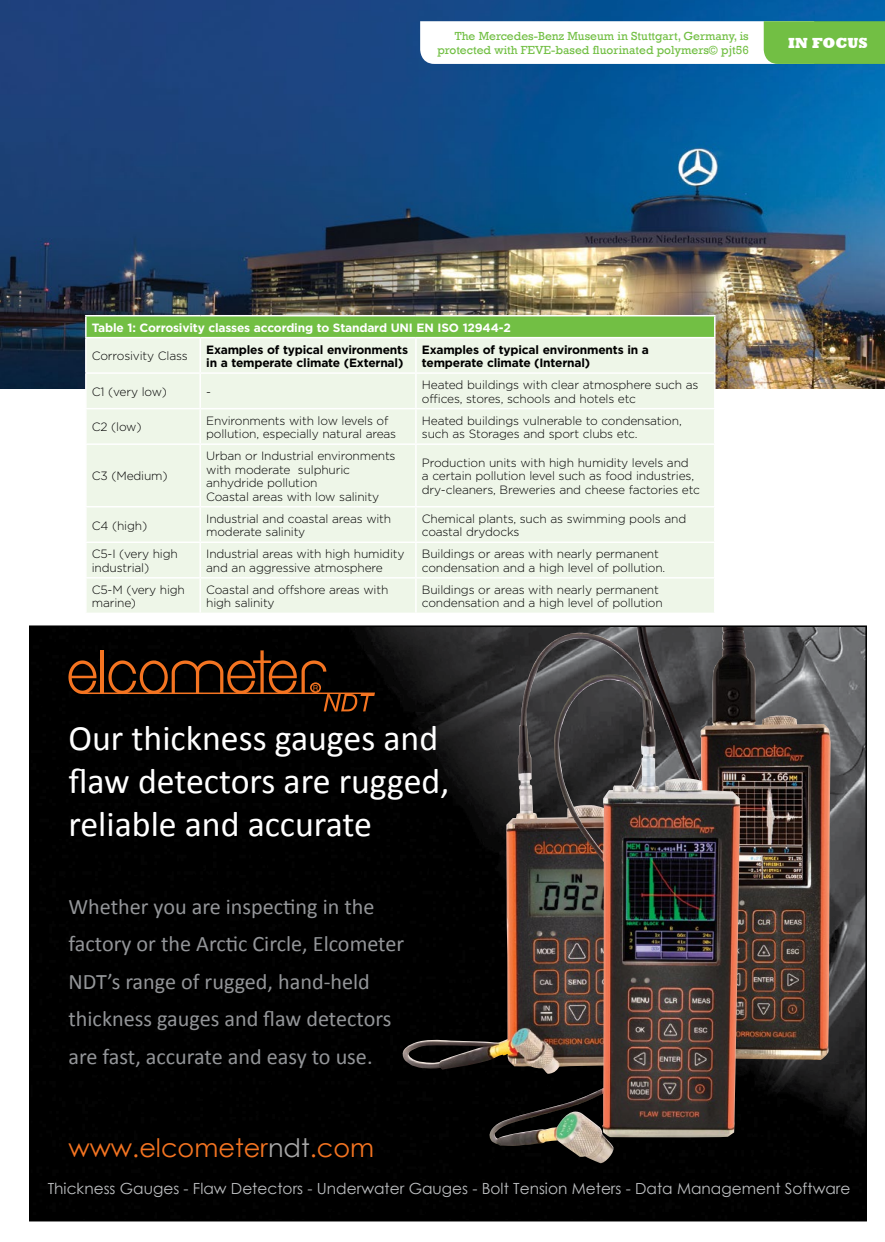
<style>
.page{position:relative;width:885px;height:1242px;background:#fff}
.page>*{position:absolute;margin:0;border:0;box-sizing:border-box;transform-origin:0 0}
.t1{font:35.85px/42.9px "Calibri";color:#fff}
.t2{font:25.5px "Century Gothic";color:#f47421}
.t3{font:22.2px/37.5px "Calibri";color:#939598}
.t4{font:15.3px "Century Gothic";color:#bcbec0}
.t5{font:800 15px "Rockwell";color:#fff}
.t6{font:300 12px/13.5px "Gotham";letter-spacing:-.015em;color:#000}
.t7{font:700 12px/13.5px "Gotham";letter-spacing:-.015em;color:#000}
.t8{font:12px/13.5px "Rockwell";color:#72bf44;text-align:right}
.t9{font:700 12px "Gotham";letter-spacing:-.015em;color:#fff}
.s1{color:#a7a7a7}
</style>
<div class="page">
<img style="left:0;top:0;width:884px;height:388px">
<img style="left:32px;top:628px;width:831px;height:590px">
<img style="left:400px;top:633px;width:207px;height:440px">
<img style="left:607px;top:628px;width:223px;height:439px">
<img style="left:487px;top:674px;width:253px;height:489px">
<svg style="left:68px;top:650px;width:307px;height:61px;background:#291405"></svg>
<div style="left:310px;top:682px;width:11px;height:11px;border:2px solid #f47421;border-radius:50%"></div>
<svg style="left:420px;top:21px;width:464px;height:43px"></svg>
<div style="left:86px;top:316px;width:628px;height:22px;background:#72bf44"></div>
<div style="left:87px;top:338px;width:627px;height:274px;background:#eef6e8"></div>
<hr style="left:199px;top:338px;width:2px;height:34px;background:#fff">
<hr style="left:415px;top:338px;width:1px;height:34px;background:#fff">
<hr style="left:199px;top:374px;width:2px;height:34px;background:#fff">
<hr style="left:415px;top:374px;width:1px;height:34px;background:#fff">
<hr style="left:199px;top:409px;width:2px;height:34px;background:#fff">
<hr style="left:415px;top:409px;width:1px;height:34px;background:#fff">
<hr style="left:199px;top:445px;width:2px;height:61px;background:#fff">
<hr style="left:415px;top:445px;width:1px;height:61px;background:#fff">
<hr style="left:199px;top:507px;width:2px;height:34px;background:#fff">
<hr style="left:415px;top:507px;width:1px;height:34px;background:#fff">
<hr style="left:199px;top:543px;width:2px;height:34px;background:#fff">
<hr style="left:415px;top:543px;width:1px;height:34px;background:#fff">
<hr style="left:199px;top:578px;width:2px;height:34px;background:#fff">
<hr style="left:415px;top:578px;width:1px;height:34px;background:#fff">
<hr style="left:85px;top:315px;width:115px;height:1px;background:#fff">
<hr style="left:85px;top:316px;width:2px;height:21px;background:#fff">
<hr style="left:200px;top:315px;width:216px;height:1px;background:#fff">
<hr style="left:416px;top:315px;width:299px;height:1px;background:#fff">
<svg style="left:714px;top:316px;width:1px;height:21px"></svg>
<hr style="left:85px;top:337px;width:115px;height:1px;background:#fff">
<hr style="left:85px;top:338px;width:2px;height:34px;background:#fff">
<hr style="left:200px;top:337px;width:216px;height:1px;background:#fff">
<hr style="left:416px;top:337px;width:299px;height:1px;background:#fff">
<hr style="left:714px;top:338px;width:1px;height:34px;background:#fff">
<hr style="left:85px;top:372px;width:115px;height:2px;background:#fff">
<hr style="left:85px;top:374px;width:2px;height:34px;background:#fff">
<hr style="left:200px;top:372px;width:216px;height:2px;background:#fff">
<hr style="left:416px;top:372px;width:299px;height:2px;background:#fff">
<hr style="left:714px;top:374px;width:1px;height:34px;background:#fff">
<hr style="left:85px;top:408px;width:115px;height:1px;background:#fff">
<hr style="left:200px;top:408px;width:216px;height:1px;background:#fff">
<hr style="left:416px;top:408px;width:299px;height:1px;background:#fff">
<hr style="left:85px;top:443px;width:115px;height:2px;background:#fff">
<hr style="left:200px;top:443px;width:216px;height:2px;background:#fff">
<hr style="left:416px;top:443px;width:299px;height:2px;background:#fff">
<hr style="left:85px;top:506px;width:115px;height:1px;background:#fff">
<hr style="left:200px;top:506px;width:216px;height:1px;background:#fff">
<hr style="left:416px;top:506px;width:299px;height:1px;background:#fff">
<hr style="left:85px;top:541px;width:115px;height:2px;background:#fff">
<hr style="left:200px;top:541px;width:216px;height:2px;background:#fff">
<hr style="left:416px;top:541px;width:299px;height:2px;background:#fff">
<hr style="left:85px;top:577px;width:115px;height:1px;background:#fff">
<hr style="left:200px;top:577px;width:216px;height:1px;background:#fff">
<hr style="left:416px;top:577px;width:299px;height:1px;background:#fff">
<p class="t8" style="left:437px;top:29px;width:313px">The Mercedes-Benz Museum in Stuttgart, Germany, is protected with FEVE-based fluorinated polymers© pjt56</p>
<p class="t5" style="left:788px;top:34px;width:81px">IN FOCUS</p>
<p class="t9" style="left:92px;top:320px;width:420px">Table 1: Corrosivity classes according to Standard UNI EN ISO 12944-2</p>
<p class="t6" style="left:92px;top:349px;width:97px">Corrosivity Class</p>
<p class="t7" style="left:206px;top:342px;width:203px">Examples of typical environments in a temperate climate (External)</p>
<p class="t7" style="left:422px;top:342px;width:228px">Examples of typical environments in a temperate climate (Internal)</p>
<p class="t6" style="left:92px;top:385px;width:77px">C1 (very low)</p>
<p class="t6" style="left:206px;top:385px;width:6px">-</p>
<p class="t6" style="left:422px;top:378px;width:278px">Heated buildings with clear atmosphere such as offices, stores, schools and hotels etc</p>
<p class="t6" style="left:92px;top:420px;width:51px">C2 (low)</p>
<p class="t6" style="left:206px;top:413px;width:191px">Environments with low levels of pollution, especially natural areas</p>
<p class="t6" style="left:422px;top:413px;width:261px">Heated buildings vulnerable to condensation, such as Storages and sport clubs etc.</p>
<p class="t6" style="left:92px;top:469px;width:77px">C3 (Medium)</p>
<p class="t6" style="left:206px;top:449px;width:191px">Urban or Industrial environments with moderate sulphuric anhydride pollution<br>Coastal areas with low salinity</p>
<p class="t6" style="left:422px;top:456px;width:279px">Production units with high humidity levels and<br>a certain pollution level such as food industries, dry-cleaners, Breweries and cheese factories etc</p>
<p class="t6" style="left:92px;top:518px;width:57px">C4 (high)</p>
<p class="t6" style="left:206px;top:511px;width:186px">Industrial and coastal areas with moderate salinity</p>
<p class="t6" style="left:422px;top:511px;width:266px">Chemical plants, such as swimming pools and coastal drydocks</p>
<p class="t6" style="left:92px;top:547px;width:87px">C5-I (very high industrial)</p>
<p class="t6" style="left:206px;top:547px;width:200px">Industrial areas with high humidity and an aggressive atmosphere</p>
<p class="t6" style="left:422px;top:547px;width:245px">Buildings or areas with nearly permanent condensation and a high level of pollution.</p>
<p class="t6" style="left:92px;top:583px;width:95px">C5-M (very high marine)</p>
<p class="t6" style="left:206px;top:583px;width:184px">Coastal and offshore areas with high salinity</p>
<p class="t6" style="left:422px;top:583px;width:242px">Buildings or areas with nearly permanent condensation and a high level of pollution</p>
<h1 class="t1" style="left:68px;top:716px;width:382px">Our thickness gauges and flaw detectors are rugged, reliable and accurate</h1>
<h3 class="t3" style="left:68px;top:887px;width:337px">Whether you are inspecting in the factory or the Arctic Circle, Elcometer NDT’s range of rugged, hand-held thickness gauges and flaw detectors are fast, accurate and easy to use.</h3>
<h2 class="t2" style="left:68px;top:1129px;width:307px">www.elcometer<span class="s1">ndt</span>.com</h2>
<p class="t4" style="left:48px;top:1177px;width:804px">Thickness Gauges - Flaw Detectors - Underwater Gauges - Bolt Tension Meters - Data Management Software</p>
</div>
